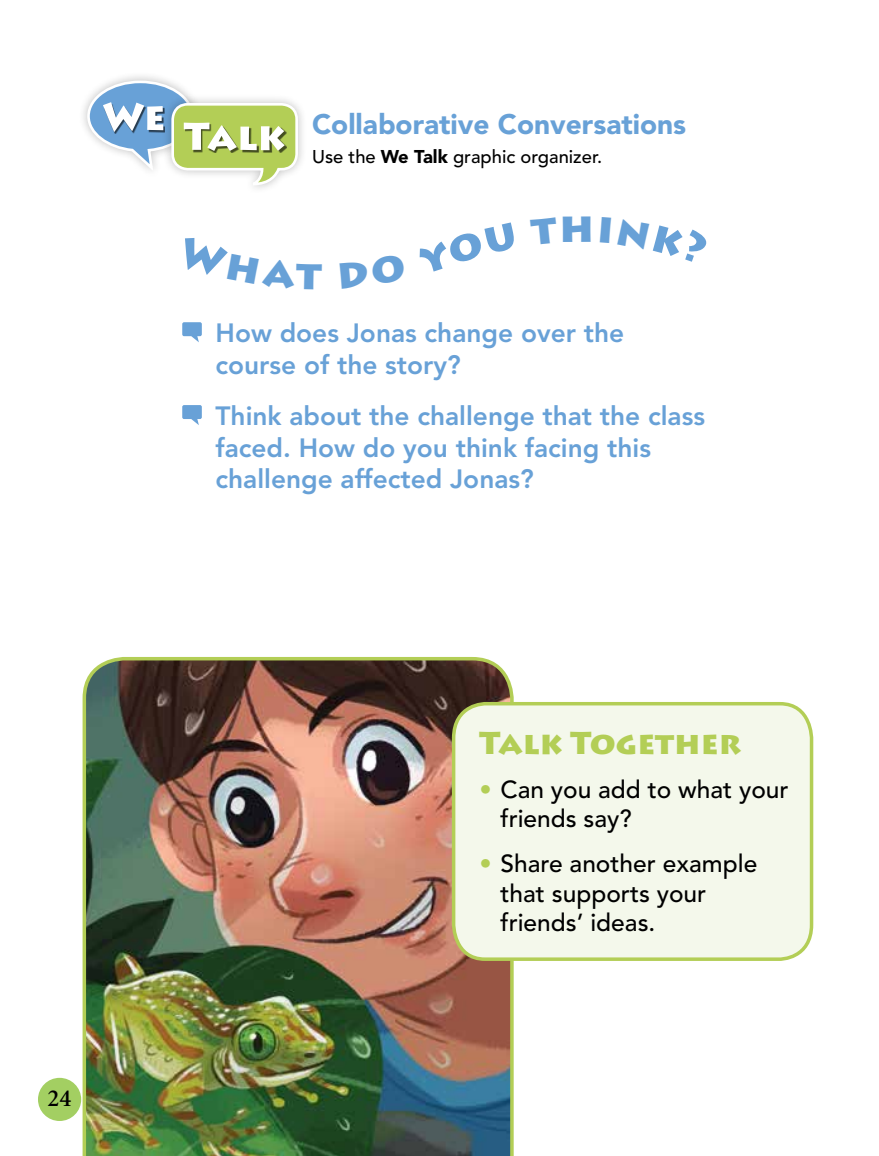
<style>
.page{position:relative;width:879px;height:1156px;background:#fff}
.page>*{position:absolute;margin:0;border:0;box-sizing:border-box;transform-origin:0 0}
.t1{font:900 42px "Lithos Pro";color:#68a1d7}
.t2{font:900 31.5px "Lithos Pro";color:#b3ce56}
.t3{font:900 28px "Avenir";color:#68a1d7}
.t4{font:800 26.25px/31.5px "Avenir";color:#68a1d7}
.t5{font:500 24.5px/29.4px "Avenir";color:#000}
.t6{font:600 24.5px "Minion";color:#000}
.t7{font:500 18.38px "Avenir";color:#000}
.s1{font-weight:900}
.s2{color:#b3ce56}
</style>
<div class="page">
<img style="left:81px;top:657px;width:433px;height:499px">
<div style="left:453px;top:704px;width:358px;height:255px;background:#f4f8eb;border-radius:33px"></div>
<div style="left:451px;top:702px;width:361px;height:259px;border:4px solid #b3ce56;border-radius:33px"></div>
<div style="left:78px;top:71px;width:125px;height:108px;background:#000;opacity:.25"></div>
<div style="left:162px;top:93px;width:145px;height:101px;background:#000;opacity:.25"></div>
<svg style="left:86px;top:79px;width:213px;height:108px"></svg>
<svg style="left:182px;top:322px;width:20px;height:20px"></svg>
<svg style="left:182px;top:405px;width:20px;height:20px"></svg>
<div style="left:38px;top:1078px;width:43px;height:43px;background:#a3cf62;border-radius:50%"></div>
<p class="t6" style="left:48px;top:1086px;width:25px">24</p>
<p class="t3" style="left:312px;top:107px;width:375px">Collaborative Conversations</p>
<p class="t7" style="left:312px;top:146px;width:291px">Use the <span class="s1">We Talk</span> graphic organizer.</p>
<h1 class="t1" style="left:559px;top:201px;width:37px">h</h1>
<p class="t4" style="left:215px;top:317px;width:410px">How does Jonas change over the course of the story?</p>
<p class="t4" style="left:215px;top:400px;width:491px">Think about the challenge that the class faced. How do you think facing this challenge affected Jonas?</p>
<p class="t2" style="left:479px;top:724px;width:263px">Talk Together</p>
<p class="t5" style="left:500px;top:775px;width:289px;text-indent:-21px"><span class="s2">•</span> Can you add to what your friends say?</p>
<p class="t5" style="left:500px;top:850px;width:258px;text-indent:-21px"><span class="s2">•</span> Share another example that supports your friends’ ideas.</p>
</div>
